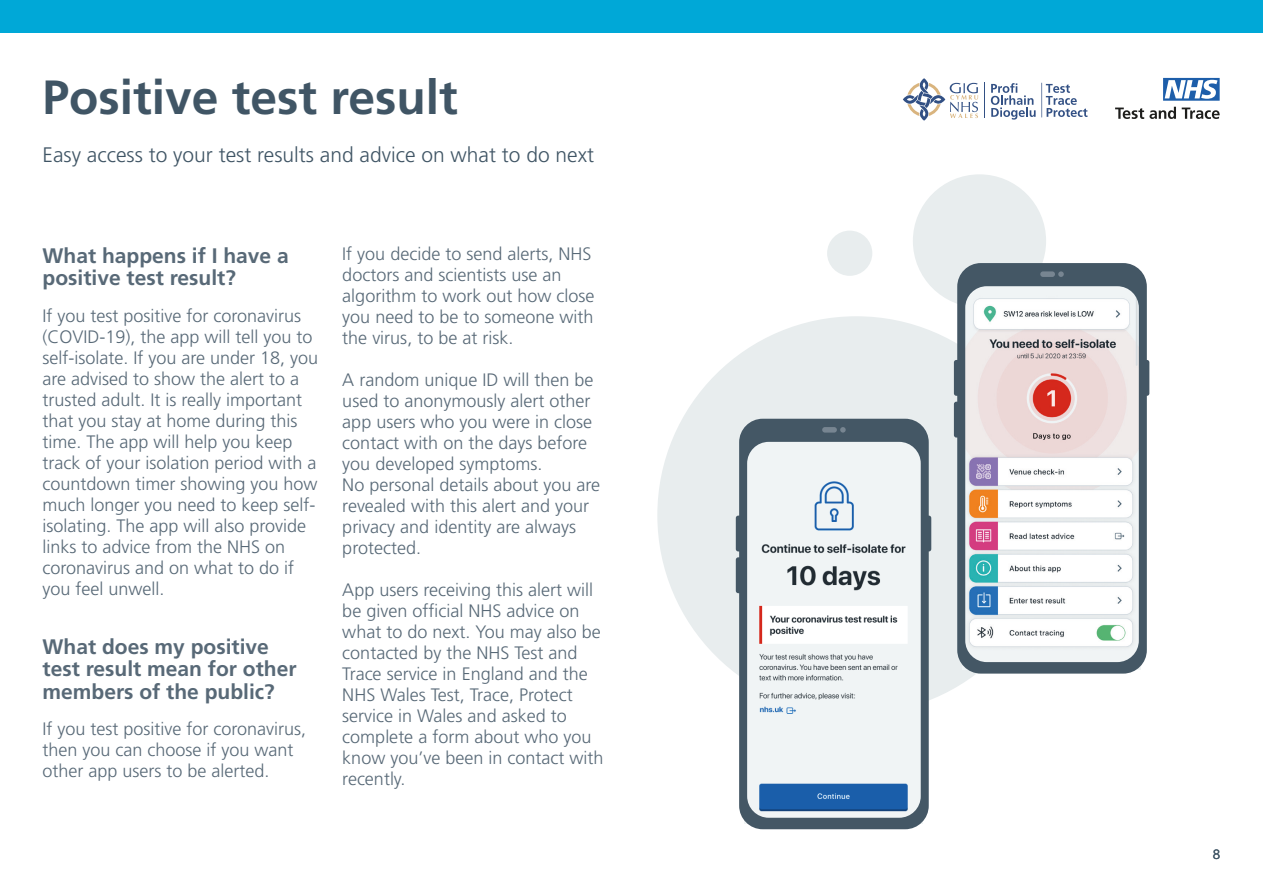
<style>
.page{position:relative;width:1263px;height:893px;background:#fff}
.page>*{position:absolute;margin:0;border:0;box-sizing:border-box;transform-origin:0 0}
.Page_title{font:700 48px "Frutiger";color:#405565}
.Text_title{font:700 21px/22.5px "Frutiger";color:#586977}
.Page_Subtitle{font:300 21px "Frutiger";color:#405565}
.Text{font:300 18px/21px "Frutiger";color:#586977}
.t1{font:13.5px "Arial";color:#405565}
</style>
<div class="page">
<svg style="left:1163px;top:78px;width:57px;height:23px"></svg>
<svg style="left:1115px;top:107px;width:61px;height:12px"></svg>
<svg style="left:1182px;top:108px;width:38px;height:11px"></svg>
<div style="left:0;top:0;width:1263px;height:32px;background:#00a8d7"></div>
<hr style="left:1041px;top:83px;width:1px;height:34px;background:#325084">
<svg style="left:991px;top:83px;width:44px;height:37px"></svg>
<svg style="left:1046px;top:84px;width:41px;height:33px"></svg>
<hr style="left:984px;top:83px;width:1px;height:35px;background:#325084">
<svg style="left:903px;top:78px;width:75px;height:43px"></svg>
<div style="left:657px;top:316px;width:398px;height:398px;background:#e8edee;border-radius:50%"></div>
<div style="left:913px;top:174px;width:133px;height:134px;background:#e8edee;border-radius:50%"></div>
<div style="left:827px;top:231px;width:45px;height:45px;background:#e8edee;border-radius:50%"></div>
<svg style="left:736px;top:419px;width:195px;height:410px"></svg>
<svg style="left:840px;top:427px;width:6px;height:6px"></svg>
<div style="left:822px;top:427px;width:15px;height:6px;background:#778591;border-radius:3px"></div>
<svg style="left:954px;top:263px;width:195px;height:411px"></svg>
<svg style="left:1058px;top:271px;width:6px;height:6px"></svg>
<div style="left:1040px;top:271px;width:15px;height:6px;background:#778591;border-radius:3px"></div>
<p class="Page_title" style="left:43px;top:69px;width:417px">Positive test result</p>
<p class="Page_Subtitle" style="left:43px;top:142px;width:553px">Easy access to your test results and advice on what to do next</p>
<p class="Text_title" style="left:43px;top:244px;width:248px">What happens if I have a positive test result?</p>
<p class="Text" style="left:43px;top:305px;width:277px">If you test positive for coronavirus (COVID-19), the app will tell you to self-isolate. If you are under 18, you are advised to show the alert to a trusted adult. It is really important that you stay at home during this time. The app will help you keep track of your isolation period with a countdown timer showing you how much longer you need to keep self&shy;isolating. The app will also provide links to advice from the NHS on coronavirus and on what to do if you feel unwell.</p>
<p class="Text_title" style="left:43px;top:635px;width:256px">What does my positive test result mean for other members of the public?</p>
<p class="Text" style="left:43px;top:719px;width:265px">If you test positive for coronavirus, then you can choose if you want other app users to be alerted.</p>
<p class="Text" style="left:342px;top:244px;width:254px">If you decide to send alerts, NHS doctors and scientists use an algorithm to work out how close you need to be to someone with the virus, to be at risk.</p>
<p class="Text" style="left:342px;top:370px;width:253px">A random unique ID will then be used to anonymously alert other app users who you were in close contact with on the days before you developed symptoms.</p>
<p class="Text" style="left:342px;top:475px;width:259px">No personal details about you are revealed with this alert and your privacy and identity are always protected.</p>
<p class="Text" style="left:342px;top:580px;width:263px">App users receiving this alert will be given official NHS advice on what to do next. You may also be contacted by the NHS Test and<br>Trace service in England and the<br>NHS Wales Test, Trace, Protect service in Wales and asked to complete a form about who you know you’ve been in contact with recently.</p>
<p class="t1" style="left:1213px;top:845px;width:9px">8</p>
</div>
